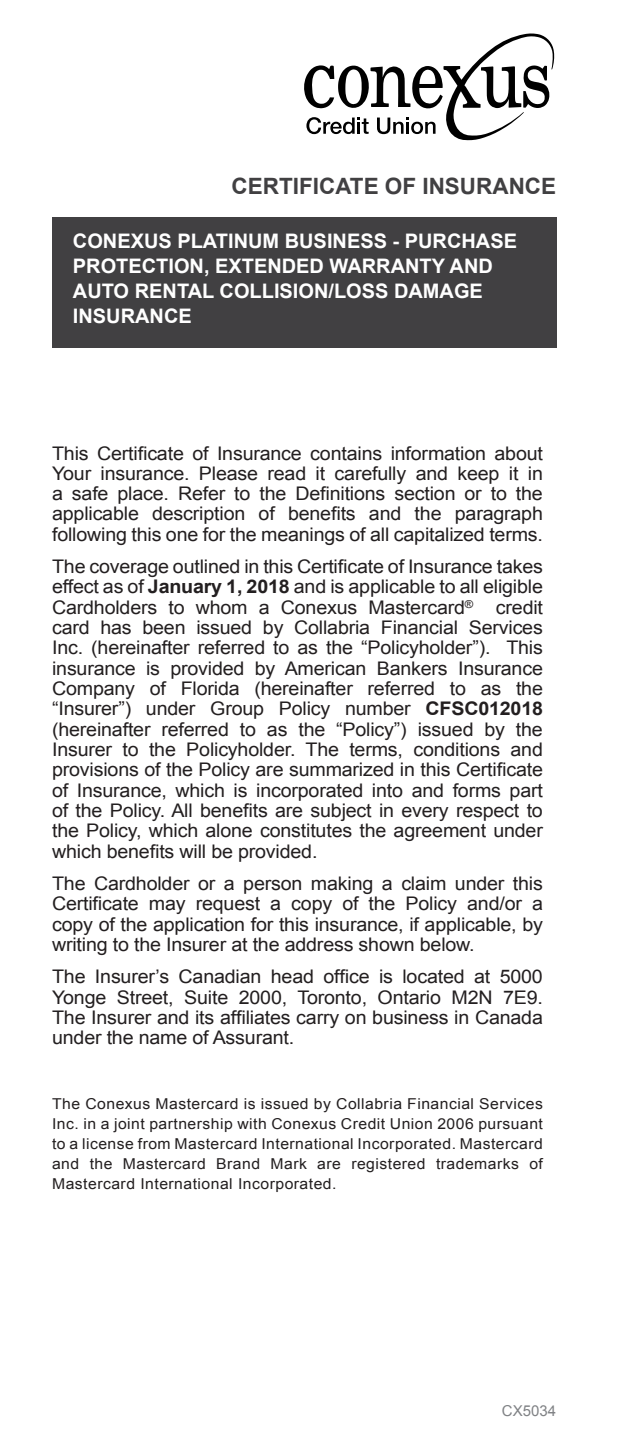
<style>
.page{position:relative;width:630px;height:1440px;background:#fff}
.page>*{position:absolute;margin:0;border:0;box-sizing:border-box;transform-origin:0 0}
.t1{font:700 22.5px "Arial";color:#414042}
.t2{font:700 20px "Arial";color:#fff}
.t3{font:18.75px/20.2px "Arial";letter-spacing:-.01em;color:#231f20;text-align:justify;scale:1.05 1}
.t4{font:15px/20px "Arial";letter-spacing:.03em;color:#231f20;text-align:justify;scale:1.05 1}
.t5{font:15px "Arial";color:#808285}
.s1{font-weight:700}
</style>
<div class="page">
<svg style="left:304px;top:33px;width:250px;height:108px"></svg>
<div style="left:52px;top:217px;width:504px;height:131px;background:#414042"></div>
<p class="t1" style="left:232px;top:171px;width:326px">CERTIFICATE OF INSURANCE</p>
<p class="t2" style="left:73px;top:228px;width:30px">CONE</p>
<p class="t2" style="left:131px;top:228px;width:85px">XUS PLATINU</p>
<p class="t2" style="left:263px;top:228px;width:50px">M BUSINESS</p>
<p class="t2" style="left:393px;top:228px;width:41px">- PURC</p>
<p class="t2" style="left:461px;top:228px;width:29px">HASE</p>
<p class="t2" style="left:73px;top:253px;width:28px">PROTECTION</p>
<p class="t2" style="left:204px;top:253px;width:52px">, EXTEN</p>
<p class="t2" style="left:282px;top:253px;width:81px">DED WARRANT</p>
<p class="t2" style="left:432px;top:253px;width:63px">Y AN D</p>
<p class="t2" style="left:73px;top:278px;width:29px">AUTO</p>
<p class="t2" style="left:135px;top:278px;width:29px">RENTA</p>
<p class="t2" style="left:202px;top:278px;width:84px">L COLLISION</p>
<p class="t2" style="left:329px;top:278px;width:20px">/LOSS</p>
<p class="t2" style="left:394px;top:278px;width:88px">DAMAGE</p>
<p class="t2" style="left:73px;top:303px;width:21px">INSURANCE</p>
<p class="t3" style="left:52px;top:443px;width:469px">This Certificate of Insurance contains information about Your insurance. Please read it carefully and keep it in a safe place. Refer to the Definitions section or to the applicable description of benefits and the paragraph following this one for the meanings of all capitalized terms.</p>
<p class="t3" style="left:52px;top:557px;width:469px">The coverage outlined in this Certificate of Insurance takes effect as of <span class="s1">JANUARY 1, 2018</span> and is applicable to all eligible Cardholders to whom a Conexus Mastercard<sup>®</sup> credit card has been issued by Collabria Financial Services Inc. (hereinafter referred to as the “Policyholder”). This insurance is provided by American Bankers Insurance Company of Florida (hereinafter referred to as the “Insurer”) under Group Policy number <span class="s1">CFSC012018 </span>(hereinafter referred to as the “Policy”) issued by the Insurer to the Policyholder. The terms, conditions and provisions of the Policy are summarized in this Certificate of Insurance, which is incorporated into and forms part of the Policy. All benefits are subject in every respect to the Policy, which alone constitutes the agreement under which benefits will be provided.</p>
<p class="t3" style="left:52px;top:873px;width:469px">The Cardholder or a person making a claim under this Certificate may request a copy of the Policy and/or a copy of the application for this insurance, if applicable, by writing to the Insurer at the address shown below.</p>
<p class="t3" style="left:52px;top:967px;width:469px">The Insurer’s Canadian head office is located at 5000<br>Yonge Street, Suite 2000, Toronto, Ontario M2N 7E9.<br>The Insurer and its affiliates carry on business in Canada under the name of Assurant.</p>
<p class="t4" style="left:52px;top:1094px;width:469px">The Conexus Mastercard is issued by Collabria Financial Services Inc. in a joint partnership with Conexus Credit Union 2006 pursuant to a license from Mastercard International Incorporated. Mastercard and the Mastercard Brand Mark are registered trademarks of Mastercard International Incorporated.</p>
<p class="t5" style="left:502px;top:1401px;width:56px">CX5034</p>
</div>
